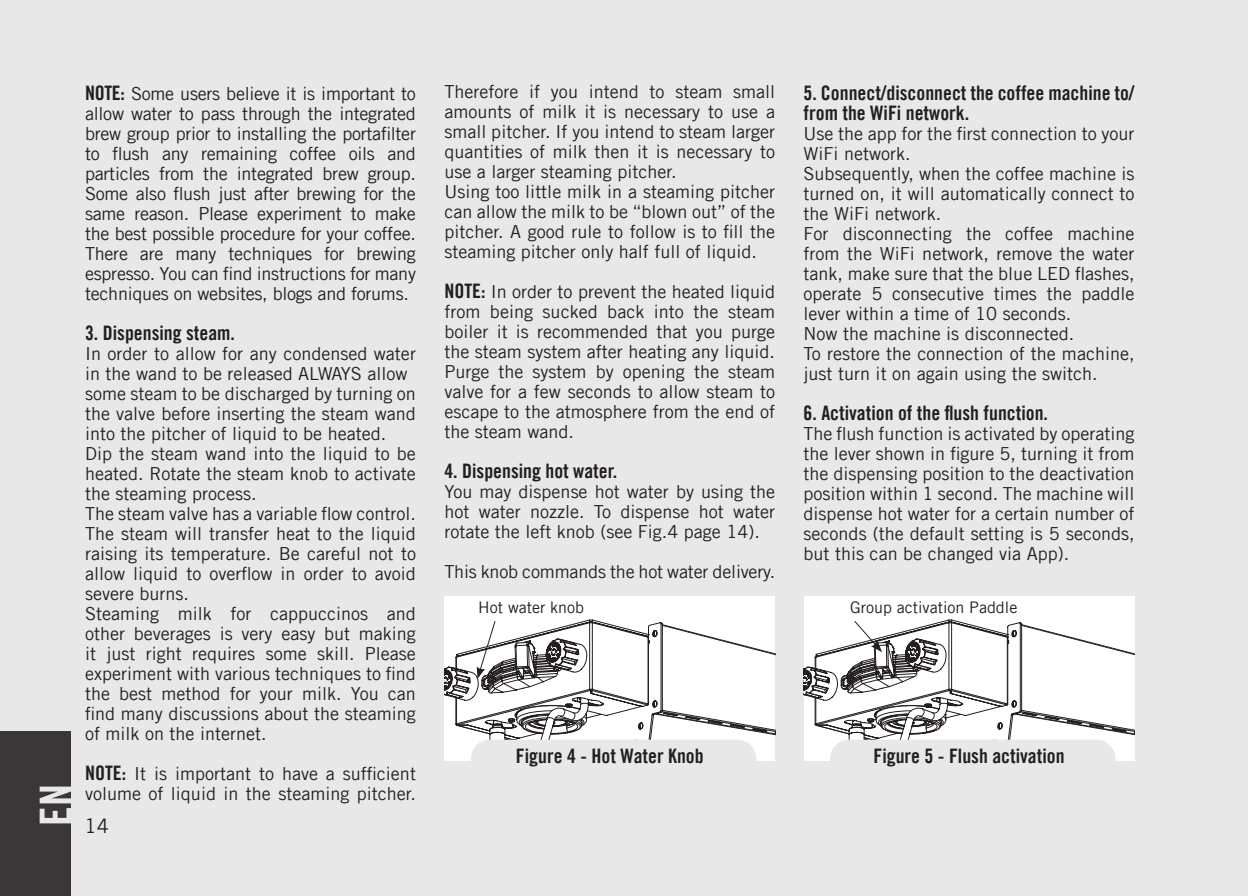
<style>
.page{position:relative;width:1248px;height:896px;background:#fff}
.page>*{position:absolute;margin:0;border:0;box-sizing:border-box;transform-origin:0 0}
.t1{font:44px "Trade Gothic LT Bold Cond Twenty";color:#e9e8e8}
.t2{font:20px/20px "Trade Gothic LT Bold Cond Twenty";color:#241f1f}
.t3{font:20px "Trade Gothic LT";color:#241f1f}
.t4{font:18px/20px "Trade Gothic LT";color:#241f1f;text-align:justify}
.t5{font:16px "Trade Gothic LT";color:#241f1f}
.s1{font-family:"Trade Gothic LT Bold Cond Twenty";font-size:20px}
</style>
<div class="page">
<div style="left:1219px;top:0;width:28px;height:896px;background:#e9e8e8"></div>
<div style="left:0;top:0;width:1219px;height:896px;background:#e9e8e8"></div>
<div style="left:0;top:731px;width:71px;height:165px;background:#3b3738"></div>
<div style="left:444px;top:597px;width:331px;height:164px;background:#fff"></div>
<svg style="left:444px;top:619px;width:331px;height:135px"></svg>
<svg style="left:476px;top:620px;width:19px;height:59px"></svg>
<div style="left:471px;top:739px;width:285px;height:39px;background:#e9e8e8;border-radius:19px"></div>
<div style="left:803px;top:597px;width:331px;height:164px;background:#fff"></div>
<svg style="left:803px;top:619px;width:331px;height:142px"></svg>
<svg style="left:854px;top:620px;width:28px;height:32px"></svg>
<div style="left:830px;top:739px;width:285px;height:39px;background:#e9e8e8;border-radius:19px"></div>
<h1 class="t1" style="left:29px;top:826px;width:43px;rotate:-90deg">EN</h1>
<p class="t4" style="left:85px;top:83px;width:332px"><span class="s1">NOTE:</span> Some users believe it is important to allow water to pass through the integrated brew group prior to installing the portafilter to flush any remaining coffee oils and particles from the integrated brew group.<br>Some also flush just after brewing for the same reason. Please experiment to make the best possible procedure for your coffee.<br>There are many techniques for brewing espresso. You can find instructions for many techniques on websites, blogs and forums.</p>
<p class="t2" style="left:85px;top:322px;width:151px">3. Dispensing steam.</p>
<p class="t4" style="left:85px;top:343px;width:332px;text-align:left">In order to allow for any condensed water in the wand to be released ALWAYS allow some steam to be discharged by turning on the valve before inserting the steam wand into the pitcher of liquid to be heated.<br>Dip the steam wand into the liquid to be heated. Rotate the steam knob to activate the steaming process.<br>The steam valve has a variable flow control.<br>The steam will transfer heat to the liquid raising its temperature. Be careful not to allow liquid to overflow in order to avoid severe burns.<br>Steaming milk for cappuccinos and other beverages is very easy but making it just right requires some skill. Please experiment with various techniques to find the best method for your milk. You can find many discussions about the steaming of milk on the internet.</p>
<p class="t4" style="left:85px;top:763px;width:332px"><span class="s1">NOTE:</span> It is important to have a sufficient volume of liquid in the steaming pitcher.</p>
<p class="t3" style="left:84px;top:814px;width:26px">14</p>
<p class="t4" style="left:444px;top:81px;width:332px;text-align:left">Therefore if you intend to steam small amounts of milk it is necessary to use a small pitcher. If you intend to steam larger quantities of milk then it is necessary to use a larger steaming pitcher.<br>Using too little milk in a steaming pitcher can allow the milk to be “blown out” of the pitcher. A good rule to follow is to fill the steaming pitcher only half full of liquid.</p>
<p class="t4" style="left:444px;top:281px;width:332px"><span class="s1">NOTE:</span> In order to prevent the heated liquid from being sucked back into the steam boiler it is recommended that you purge the steam system after heating any liquid.<br>Purge the system by opening the steam valve for a few seconds to allow steam to escape to the atmosphere from the end of the steam wand.</p>
<p class="t2" style="left:444px;top:461px;width:174px">4. Dispensing hot water.</p>
<p class="t4" style="left:444px;top:481px;width:332px">You may dispense hot water by using the hot water nozzle. To dispense hot water rotate the left knob (see Fig.4 page 14).</p>
<p class="t4" style="left:444px;top:561px;width:332px">This knob commands the hot water delivery.</p>
<p class="t5" style="left:478px;top:598px;width:107px">Hot water knob</p>
<p class="t2" style="left:803px;top:82px;width:332px">5. Connect/disconnect the coffee machine to/ from the WiFi network.</p>
<p class="t4" style="left:803px;top:123px;width:332px;text-align:left">Use the app for the first connection to your WiFi network.<br>Subsequently, when the coffee machine is turned on, it will automatically connect to the WiFi network.<br>For disconnecting the coffee machine from the WiFi network, remove the water tank, make sure that the blue LED flashes, operate 5 consecutive times the paddle lever within a time of 10 seconds.<br>Now the machine is disconnected.<br>To restore the connection of the machine, just turn it on again using the switch.</p>
<p class="t2" style="left:803px;top:402px;width:246px">6. Activation of the flush function.</p>
<p class="t4" style="left:803px;top:423px;width:332px">The flush function is activated by operating the lever shown in figure 5, turning it from the dispensing position to the deactivation position within 1 second. The machine will dispense hot water for a certain number of seconds (the default setting is 5 seconds, but this can be changed via App).</p>
<p class="t5" style="left:850px;top:598px;width:169px">Group activation Paddle</p>
<p class="t2" style="left:516px;top:746px;width:189px">Figure 4 - Hot Water Knob</p>
<p class="t2" style="left:873px;top:746px;width:192px">Figure 5 - Flush activation</p>
</div>
